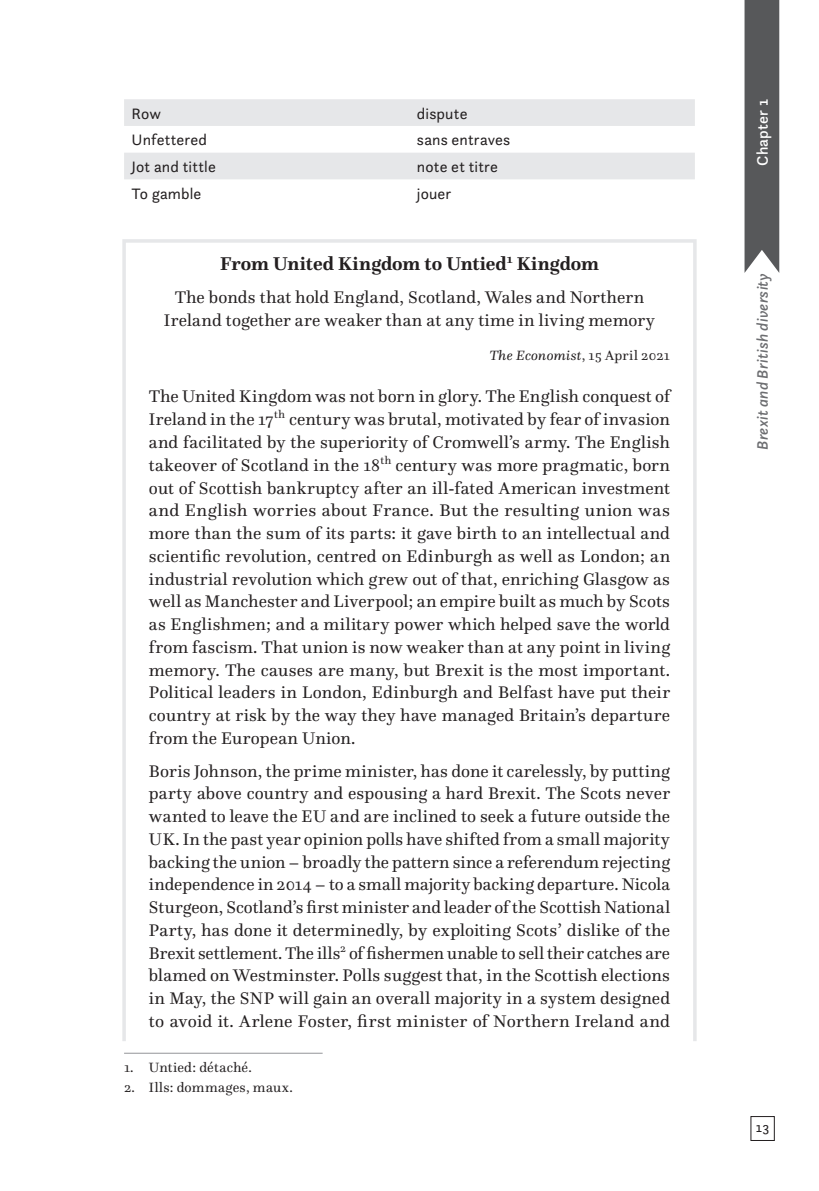
<style>
.page{position:relative;width:819px;height:1191px;background:#fff}
.page>*{position:absolute;margin:0;border:0;box-sizing:border-box;transform-origin:0 0}
.t1{font:700 19.25px "Questa";letter-spacing:.005em;color:#231f20}
.t2{font:17.5px/22.8px "Questa";letter-spacing:.01em;color:#231f20;text-align:justify}
.t3{font:15.75px "Questa Sans";letter-spacing:.01em;color:#231f20}
.t4{font:italic 500 15.75px "Questa Sans";letter-spacing:.01em;color:#6c6d70}
.t5{font:500 15.75px "Questa Sans";letter-spacing:.01em;color:#fff}
.t6{font:14px "Questa";letter-spacing:.02em;color:#231f20}
.t7{font:italic 14px "Questa";letter-spacing:.015em;color:#231f20}
.t8{font:14px "Questa Sans";color:#231f20}
.s1{font-style:normal}
</style>
<div class="page">
<svg style="left:744px;top:0;width:35px;height:273px;background:#606163"></svg>
<div style="left:122px;top:239px;width:574px;height:804px;border:4px solid #e6e7e9"></div>
<svg style="left:124px;top:99px;width:570px;height:80px;fill:#e6e7e9"></svg>
<hr style="left:124px;top:1053px;width:198px;height:1px;background:#939598">
<p class="t3" style="left:131px;top:103px;width:31px">Row</p>
<p class="t3" style="left:417px;top:103px;width:52px">dispute</p>
<p class="t3" style="left:131px;top:130px;width:77px">Unfettered</p>
<p class="t3" style="left:417px;top:130px;width:95px">sans entraves</p>
<p class="t3" style="left:131px;top:157px;width:86px">Jot and tittle</p>
<p class="t3" style="left:417px;top:157px;width:82px">note et titre</p>
<p class="t3" style="left:131px;top:183px;width:71px">To gamble</p>
<p class="t3" style="left:417px;top:183px;width:36px">jouer</p>
<p class="t1" style="left:220px;top:252px;width:380px">From United Kingdom to Untied<sup>1</sup> Kingdom</p>
<p class="t2" style="left:164px;top:285px;width:492px;text-align:center">The bonds that hold England, Scotland, Wales and Northern<br>Ireland together are weaker than at any time in living memory</p>
<p class="t7" style="left:489px;top:346px;width:182px">The Economist<span class="s1">, 15 April 2021</span></p>
<p class="t2" style="left:149px;top:385px;width:522px">The United Kingdom was not born in glory. The English conquest of Ireland in the 17<sup>th</sup> century was brutal, motivated by fear of invasion and facilitated by the superiority of Cromwell’s army. The English takeover of Scotland in the 18<sup>th</sup> century was more pragmatic, born out of Scottish bankruptcy after an ill-fated American investment and English worries about France. But the resulting union was more than the sum of its parts: it gave birth to an intellectual and scientific revolution, centred on Edinburgh as well as London; an industrial revolution which grew out of that, enriching Glasgow as well as Manchester and Liverpool; an empire built as much by Scots as Englishmen; and a military power which helped save the world from fascism. That union is now weaker than at any point in living memory. The causes are many, but Brexit is the most important.<br>Political leaders in London, Edinburgh and Belfast have put their country at risk by the way they have managed Britain’s departure from the European Union.</p>
<p class="t2" style="left:149px;top:759px;width:522px">Boris Johnson, the prime minister, has done it carelessly, by putting party above country and espousing a hard Brexit. The Scots never wanted to leave the EU and are inclined to seek a future outside the UK. In the past year opinion polls have shifted from a small majority backing the union – broadly the pattern since a referendum rejecting independence in 2014 – to a small majority backing departure. Nicola Sturgeon, Scotland’s first minister and leader of the Scottish National Party, has done it determinedly, by exploiting Scots’ dislike of the Brexit settlement. The ills<sup>2</sup> of fishermen unable to sell their catches are blamed on Westminster. Polls suggest that, in the Scottish elections in May, the SNP will gain an overall majority in a system designed to avoid it. Arlene Foster, first minister of Northern Ireland and</p>
<p class="t6" style="left:124px;top:1059px;width:129px">1. Untied: détaché.</p>
<p class="t6" style="left:124px;top:1078px;width:170px">2. Ills: dommages, maux.</p>
<p class="t5" style="left:752px;top:166px;width:68px;rotate:-90deg">Chapter 1</p>
<p class="t4" style="left:752px;top:450px;width:179px;rotate:-90deg">Brexit and British diversity</p>
<p class="t8" style="left:755px;top:1118px;width:15px">13</p>
</div>
